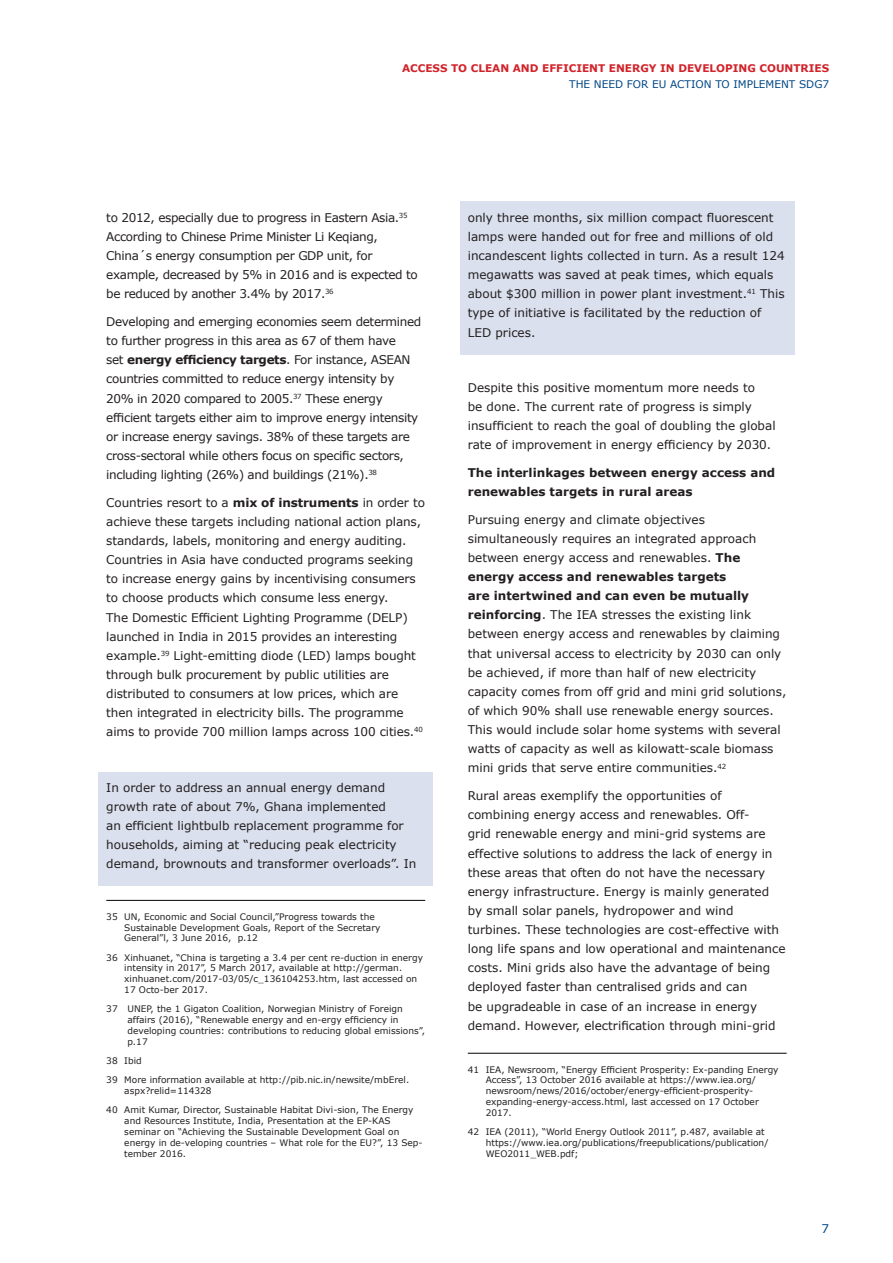
<style>
.page{position:relative;width:893px;height:1263px;background:#fff}
.page>*{position:absolute;margin:0;border:0;box-sizing:border-box;transform-origin:0 0}
.t1{font:12px/19.2px "Verdana";color:#231f20}
.t2{font:12px/19.2px "Verdana";letter-spacing:-.03em;color:#231f20}
.t3{font:700 12px/19.2px "Verdana";color:#231f20}
.t4{font:12px "Verdana";color:#004684}
.t5{font:700 10.5px "Verdana";color:#d1232a}
.t6{font:10.5px "Verdana";color:#004684}
.t7{font:9px/10.8px "Verdana";color:#231f20}
.s1{font-weight:700}
</style>
<div class="page">
<div style="left:98px;top:772px;width:335px;height:113px;background:#dae0ed"></div>
<div style="left:460px;top:201px;width:335px;height:153px;background:#dae0ed"></div>
<hr style="left:106px;top:900px;width:319px;height:1px;background:#231f20">
<hr style="left:468px;top:1053px;width:319px;height:1px;background:#231f20">
<p class="t5" style="left:402px;top:61px;width:429px">ACCESS TO CLEAN AND EFFICIENT ENERGY IN DEVELOPING COUNTRIES</p>
<p class="t6" style="left:569px;top:77px;width:261px">THE NEED FOR EU ACTION TO IMPLEMENT SDG7</p>
<p class="t2" style="left:106px;top:208px;width:313px">to 2012, especially due to progress in Eastern Asia.<sup>35<br></sup>According to Chinese Prime Minister Li Keqiang, China´s energy consumption per GDP unit, for example, decreased by 5% in 2016 and is expected to be reduced by another 3.4% by 2017.<sup>36</sup></p>
<p class="t2" style="left:106px;top:312px;width:316px">Developing and emerging economies seem determined to further progress in this area as 67 of them have<br>set <span class="s1">energy efficiency targets</span>. For instance, ASEAN countries committed to reduce energy intensity by 20% in 2020 compared to 2005.<sup>37</sup> These energy efficient targets either aim to improve energy intensity or increase energy savings. 38% of these targets are cross-sectoral while others focus on specific sectors, including lighting (26%) and buildings (21%).<sup>38</sup></p>
<p class="t1" style="left:106px;top:493px;width:320px">Countries resort to a <span class="s1">mix of instruments</span> in order to achieve these targets including national action plans, standards, labels, monitoring and energy auditing.<br>Countries in Asia have conducted programs seeking to increase energy gains by incentivising consumers to choose products which consume less energy.<br>The Domestic Efficient Lighting Programme (DELP) launched in India in 2015 provides an interesting example.<sup>39</sup> Light-emitting diode (LED) lamps bought through bulk procurement by public utilities are distributed to consumers at low prices, which are then integrated in electricity bills. The programme aims to provide 700 million lamps across 100 cities.<sup>40</sup></p>
<p class="t1" style="left:106px;top:777px;width:311px">In order to address an annual energy demand growth rate of about 7%, Ghana implemented<br>an efficient lightbulb replacement programme for households, aiming at “reducing peak electricity demand, brownouts and transformer overloads”. In</p>
<p class="t7" style="left:124px;top:911px;width:258px;text-indent:-18px">35 UN, Economic and Social Council,”Progress towards the<br>Sustainable Development Goals, Report of the Secretary<br>General”l, 3 June 2016, p.12</p>
<p class="t7" style="left:124px;top:952px;width:300px;text-indent:-18px">36 Xinhuanet, “China is targeting a 3.4 per cent re-duction in energy intensity in 2017”, 5 March 2017, available at http://german. xinhuanet.com/2017-03/05/c_136104253.htm, last accessed on 17 Octo-ber 2017.</p>
<p class="t7" style="left:127px;top:1003px;width:299px;text-indent:-21px">37 UNEP, the 1 Gigaton Coalition, Norwegian Ministry of Foreign affairs (2016), “Renewable energy and en-ergy efficiency in developing countries: contributions to reducing global emissions”, p.17</p>
<p class="t7" style="left:106px;top:1051px;width:304px;line-height:19.4px">38 Ibid<br>39 More information available at http://pib.nic.in/newsite/mbErel.</p>
<p class="t7" style="left:106px;top:1081px;width:309px;line-height:19.4px;text-indent:18px">aspx?relid=114328<br>40 Amit Kumar, Director, Sustainable Habitat Divi-sion, The Energy</p>
<p class="t7" style="left:124px;top:1115px;width:300px">and Resources Institute, India, Presentation at the EP-KAS seminar on “Achieving the Sustainable Development Goal on energy in de-veloping countries – What role for the EU?”, 13 Sep&shy;tember 2016.</p>
<p class="t1" style="left:468px;top:208px;width:318px">only three months, six million compact fluorescent lamps were handed out for free and millions of old incandescent lights collected in turn. As a result 124 megawatts was saved at peak times, which equals about $300 million in power plant investment.<sup>41</sup> This type of initiative is facilitated by the reduction of LED prices.</p>
<p class="t1" style="left:468px;top:378px;width:309px">Despite this positive momentum more needs to<br>be done. The current rate of progress is simply insufficient to reach the goal of doubling the global rate of improvement in energy efficiency by 2030.</p>
<p class="t3" style="left:468px;top:463px;width:309px">The interlinkages between energy access and renewables targets in rural areas</p>
<p class="t1" style="left:468px;top:510px;width:320px">Pursuing energy and climate objectives simultaneously requires an integrated approach between energy access and renewables. <span class="s1">The energy access and renewables targets<br>are intertwined and can even be mutually reinforcing</span>. The IEA stresses the existing link between energy access and renewables by claiming that universal access to electricity by 2030 can only be achieved, if more than half of new electricity capacity comes from off grid and mini grid solutions, of which 90% shall use renewable energy sources.<br>This would include solar home systems with several watts of capacity as well as kilowatt-scale biomass mini grids that serve entire communities.<sup>42</sup></p>
<p class="t1" style="left:468px;top:786px;width:319px">Rural areas exemplify the opportunities of combining energy access and renewables. Off-<br>grid renewable energy and mini-grid systems are effective solutions to address the lack of energy in these areas that often do not have the necessary energy infrastructure. Energy is mainly generated by small solar panels, hydropower and wind turbines. These technologies are cost-effective with long life spans and low operational and maintenance costs. Mini grids also have the advantage of being deployed faster than centralised grids and can<br>be upgradeable in case of an increase in energy demand. However, electrification through mini-grid</p>
<p class="t7" style="left:486px;top:1064px;width:294px;text-indent:-18px">41 IEA, Newsroom, “Energy Efficient Prosperity: Ex-panding Energy Access”, 13 October 2016 available at https://www.iea.org/ newsroom/news/2016/october/energy-efficient-prosperity&shy;expanding-energy-access.html, last accessed on 17 October 2017.</p>
<p class="t7" style="left:486px;top:1126px;width:284px;text-indent:-18px">42 IEA (2011), “World Energy Outlook 2011”, p.487, available at https://www.iea.org/publications/freepublications/publication/<br>WEO2011_WEB.pdf;</p>
<p class="t4" style="left:822px;top:1220px;width:9px">7</p>
</div>
